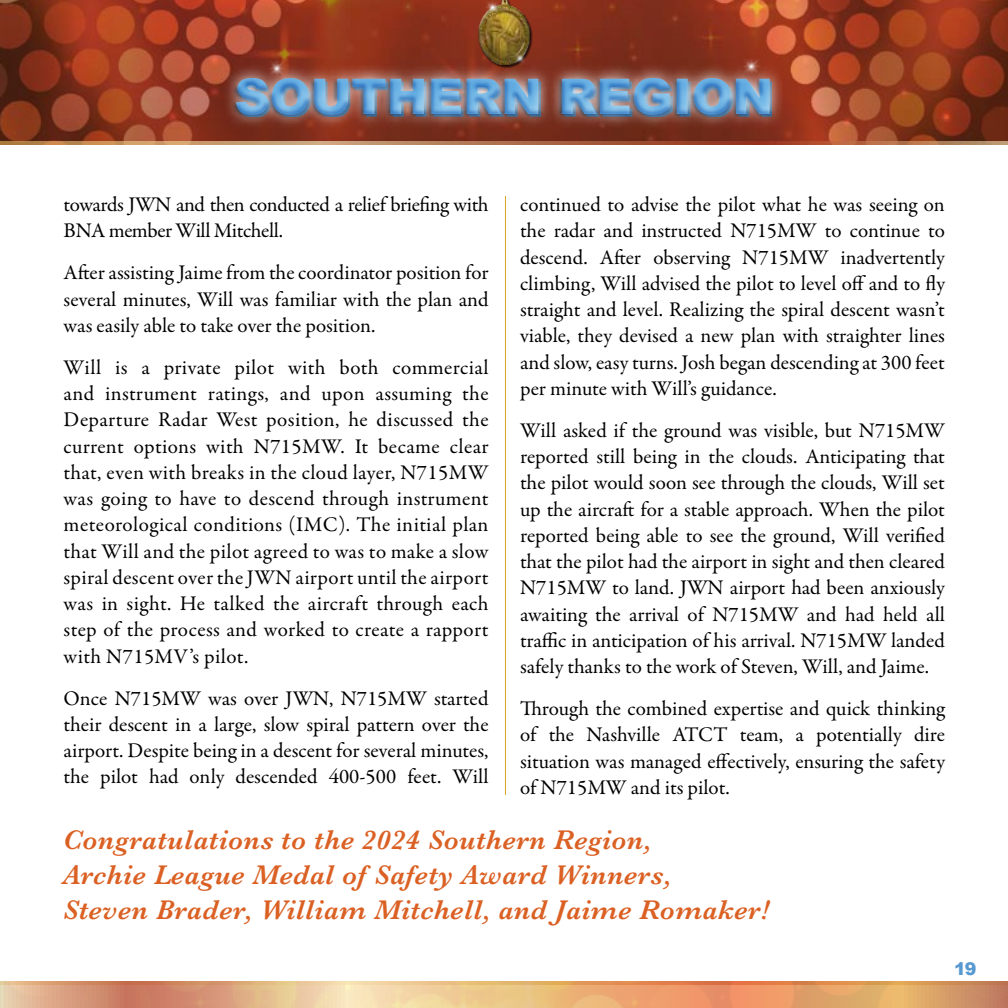
<style>
.page{position:relative;width:1008px;height:1008px;background:#fff}
.page>*{position:absolute;margin:0;border:0;box-sizing:border-box;transform-origin:0 0}
.t1{font:900 49px "Arial";color:#7bc1eb}
.t2{font:italic 600 28px/35px "Baskerville";letter-spacing:.02em;color:#db6023}
.t3{font:21px/26.2px "Garamond Premr Pro";color:#000;text-align:justify}
.t4{font:21px/26.2px "Garamond Premr Pro";letter-spacing:-.02em;color:#000}
.t5{font:900 17.5px "Arial";color:#5899d1}
</style>
<div class="page">
<hr style="left:505px;top:196px;width:1px;height:599px;background:#dba428">
<svg style="left:0;top:143px;width:1007px;height:2px;background:#b47751"></svg>
<svg style="left:0;top:982px;width:1008px;height:26px;background:#e3ab7b"></svg>
<div style="left:0;top:0;width:1008px;height:143px;background:#7bc1eb;opacity:.75"></div>
<svg style="left:232px;top:72px;width:543px;height:4px;background:#954e3e"></svg>
<img style="left:231px;top:76px;width:545px;height:45px">
<h1 class="t1" style="left:235px;top:61px;width:540px">SOUTHERN REGION</h1>
<p class="t3" style="left:520px;top:192px;width:426px">continued to advise the pilot what he was seeing on the radar and instructed N715MW to continue to descend. After observing N715MW inadvertently climbing, Will advised the pilot to level off and to fly straight and level. Realizing the spiral descent wasn’t viable, they devised a new plan with straighter lines and slow, easy turns. Josh began descending at 300 feet per minute with Will’s guidance.</p>
<p class="t3" style="left:520px;top:418px;width:426px">Will asked if the ground was visible, but N715MW reported still being in the clouds. Anticipating that the pilot would soon see through the clouds, Will set up the aircraft for a stable approach. When the pilot reported being able to see the ground, Will verified that the pilot had the airport in sight and then cleared N715MW to land. JWN airport had been anxiously awaiting the arrival of N715MW and had held all traffic in anticipation of his arrival. N715MW landed safely thanks to the work of Steven, Will, and Jaime.</p>
<p class="t3" style="left:520px;top:696px;width:426px">Through the combined expertise and quick thinking of the Nashville ATCT team, a potentially dire situation was managed effectively, ensuring the safety of N715MW and its pilot.</p>
<h2 class="t2" style="left:63px;top:822px;width:707px">Congratulations to the 2024 Southern Region,<br>Archie League Medal of Safety Award Winners,<br>Steven Brader, William Mitchell, and Jaime Romaker!</h2>
<p class="t4" style="left:64px;top:192px;width:426px">towards JWN and then conducted a relief briefing with<br>BNA member Will Mitchell.</p>
<p class="t3" style="left:64px;top:260px;width:426px">After assisting Jaime from the coordinator position for several minutes, Will was familiar with the plan and was easily able to take over the position.</p>
<p class="t3" style="left:64px;top:355px;width:426px">Will is a private pilot with both commercial and instrument ratings, and upon assuming the Departure Radar West position, he discussed the current options with N715MW. It became clear that, even with breaks in the cloud layer, N715MW was going to have to descend through instrument meteorological conditions (IMC). The initial plan that Will and the pilot agreed to was to make a slow spiral descent over the JWN airport until the airport was in sight. He talked the aircraft through each step of the process and worked to create a rapport with N715MV’s pilot.</p>
<p class="t3" style="left:64px;top:685px;width:426px">Once N715MW was over JWN, N715MW started their descent in a large, slow spiral pattern over the airport. Despite being in a descent for several minutes, the pilot had only descended 400-500 feet. Will</p>
<p class="t5" style="left:954px;top:956px;width:24px">19</p>
</div>
